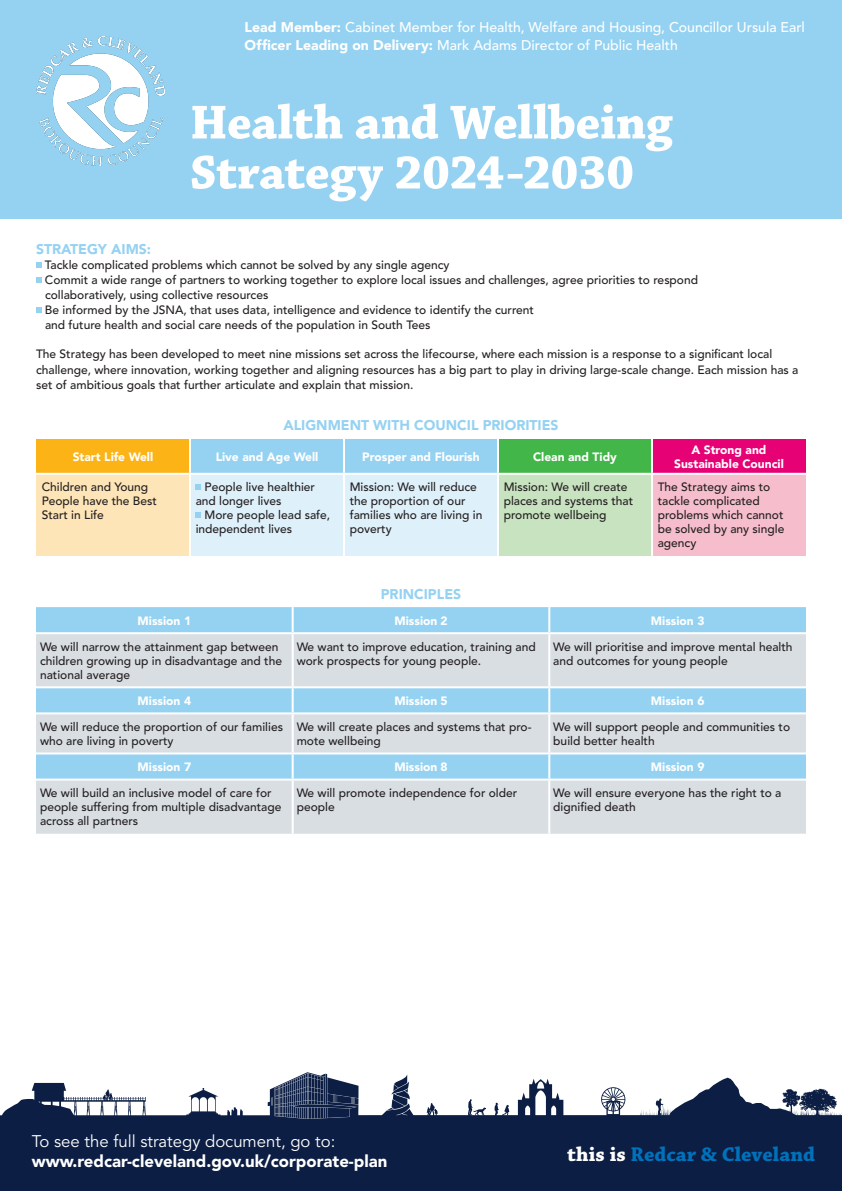
<style>
.page{position:relative;width:842px;height:1191px;background:#fff}
.page>*{position:absolute;margin:0;border:0;box-sizing:border-box;transform-origin:0 0}
.t1{font:700 50px/50px "Chaparral Pro";letter-spacing:-.01em;color:#fff}
.t2{font:700 20.9px "Chaparral Pro";letter-spacing:.005em;color:#0071bb}
.t3{font:900 16.7px/20.1px "Avenir LT Std";color:#fff}
.t4{font:500 14px/18px "Avenir LT Std";color:#fff}
.t5{font:900 14px "Avenir LT Std";color:#95d2f2}
.t6{font:500 12px/14px "Avenir LT Std";color:#231f20}
.t7{font:900 12px "Avenir LT Std";color:#fff}
.s1{font-weight:900}
.s2{font-weight:400}
.s3{color:#fff}
</style>
<div class="page">
<div style="left:0;top:0;width:842px;height:218px;background:#95d2f2"></div>
<img style="left:36px;top:36px;width:128px;height:129px">
<svg style="left:36px;top:262px;width:6px;height:6px"></svg>
<svg style="left:36px;top:277px;width:6px;height:6px"></svg>
<svg style="left:36px;top:307px;width:6px;height:6px"></svg>
<svg style="left:0;top:1072px;width:842px;height:119px;fill:#0c1e43"></svg>
<svg style="left:272px;top:1073px;width:86px;height:45px;background:#4b5873"></svg>
<div style="left:36px;top:439px;width:154px;height:35px;background:#fbb316"></div>
<div style="left:498px;top:439px;width:154px;height:35px;background:#42b649"></div>
<div style="left:652px;top:439px;width:154px;height:35px;background:#e60275"></div>
<div style="left:36px;top:474px;width:154px;height:82px;background:#fee5b8"></div>
<div style="left:498px;top:474px;width:154px;height:82px;background:#c8e3c0"></div>
<div style="left:652px;top:474px;width:154px;height:82px;background:#f6becd"></div>
<hr style="left:189px;top:439px;width:2px;height:34px;background:#fff">
<hr style="left:497px;top:439px;width:2px;height:34px;background:#fff">
<hr style="left:651px;top:439px;width:2px;height:34px;background:#fff">
<hr style="left:36px;top:473px;width:154px;height:2px;background:#fff">
<hr style="left:189px;top:475px;width:2px;height:81px;background:#fff">
<hr style="left:498px;top:473px;width:154px;height:2px;background:#fff">
<hr style="left:497px;top:475px;width:2px;height:81px;background:#fff">
<hr style="left:652px;top:473px;width:154px;height:2px;background:#fff">
<hr style="left:651px;top:475px;width:2px;height:81px;background:#fff">
<svg style="left:190px;top:439px;width:308px;height:117px;background:#cae7f7"></svg>
<div style="left:36px;top:607px;width:770px;height:25px;background:#95d2f2"></div>
<svg style="left:36px;top:634px;width:770px;height:199px;background:#c8dbe6"></svg>
<hr style="left:292px;top:607px;width:2px;height:25px;background:#fff">
<hr style="left:548px;top:607px;width:2px;height:25px;background:#fff">
<hr style="left:292px;top:634px;width:2px;height:52px;background:#fff">
<hr style="left:548px;top:634px;width:2px;height:52px;background:#fff">
<hr style="left:36px;top:686px;width:257px;height:2px;background:#fff">
<hr style="left:293px;top:686px;width:256px;height:2px;background:#fff">
<hr style="left:292px;top:688px;width:2px;height:24px;background:#fff">
<hr style="left:549px;top:686px;width:257px;height:2px;background:#fff">
<hr style="left:548px;top:688px;width:2px;height:24px;background:#fff">
<hr style="left:36px;top:712px;width:257px;height:2px;background:#fff">
<hr style="left:293px;top:712px;width:256px;height:2px;background:#fff">
<hr style="left:292px;top:714px;width:2px;height:38px;background:#fff">
<hr style="left:549px;top:712px;width:257px;height:2px;background:#fff">
<hr style="left:548px;top:714px;width:2px;height:38px;background:#fff">
<hr style="left:36px;top:752px;width:257px;height:2px;background:#fff">
<hr style="left:293px;top:752px;width:256px;height:2px;background:#fff">
<hr style="left:292px;top:754px;width:2px;height:24px;background:#fff">
<hr style="left:549px;top:752px;width:257px;height:2px;background:#fff">
<hr style="left:548px;top:754px;width:2px;height:24px;background:#fff">
<hr style="left:36px;top:778px;width:257px;height:2px;background:#fff">
<hr style="left:293px;top:778px;width:256px;height:2px;background:#fff">
<hr style="left:292px;top:780px;width:2px;height:53px;background:#fff">
<hr style="left:549px;top:778px;width:257px;height:2px;background:#fff">
<hr style="left:548px;top:780px;width:2px;height:53px;background:#fff">
<p class="t4" style="left:245px;top:19px;width:562px"><span class="s1">Lead Member:</span> Cabinet Member for Health, Welfare and Housing, Councillor Ursula Earl<br><span class="s1">Officer Leading on Delivery:</span> Mark Adams Director of Public Health</p>
<p class="t1" style="left:190px;top:99px;width:484px">Health and Wellbeing<br>Strategy 2024-2030</p>
<p class="t5" style="left:36px;top:241px;width:117px">STRATEGY AIMS:</p>
<p class="t6" style="left:45px;top:259px;width:406px">Tackle complicated problems which cannot be solved by any single agency</p>
<p class="t6" style="left:45px;top:273px;width:655px;line-height:15px">Commit a wide range of partners to working together to explore local issues and challenges, agree priorities to respond collaboratively, using collective resources</p>
<p class="t6" style="left:45px;top:303px;width:491px;line-height:15px">Be informed by the JSNA, that uses data, intelligence and evidence to identify the current and future health and social care needs of the population in South Tees</p>
<p class="t6" style="left:36px;top:347px;width:764px;line-height:15px">The Strategy has been developed to meet nine missions set across the lifecourse, where each mission is a response to a significant local challenge, where innovation, working together and aligning resources has a big part to play in driving large-scale change. Each mission has a set of ambitious goals that further articulate and explain that mission.</p>
<p class="t5" style="left:283px;top:417px;width:277px">ALIGNMENT WITH COUNCIL PRIORITIES</p>
<p class="t7" style="left:73px;top:449px;width:82px">Start Life Well</p>
<p class="t7" style="left:216px;top:449px;width:104px">Live and Age Well</p>
<p class="t7" style="left:362px;top:449px;width:119px">Prosper and Flourish</p>
<p class="t7" style="left:533px;top:449px;width:85px">Clean and Tidy</p>
<p class="t7" style="left:691px;top:442px;width:77px">A Strong and</p>
<p class="t7" style="left:674px;top:457px;width:111px">Sustainable Council</p>
<p class="t6" style="left:42px;top:480px;width:117px">Children and Young<br>People have the Best<br>Start in Life</p>
<p class="t6" style="left:196px;top:480px;width:121px;text-indent:9px">People live healthier and longer lives</p>
<p class="t6" style="left:196px;top:508px;width:136px;text-indent:9px">More people lead safe, independent lives</p>
<p class="t6" style="left:350px;top:480px;width:134px">Mission: We will reduce the proportion of our families who are living in poverty</p>
<p class="t6" style="left:504px;top:480px;width:131px">Mission: We will create places and systems that promote wellbeing</p>
<p class="t6" style="left:658px;top:480px;width:128px">The Strategy aims to tackle complicated problems which cannot be solved by any single agency</p>
<p class="t5" style="left:381px;top:585px;width:82px">PRINCIPLES</p>
<p class="t7" style="left:138px;top:613px;width:55px">Mission 1</p>
<p class="t7" style="left:394px;top:613px;width:55px">Mission 2</p>
<p class="t7" style="left:651px;top:613px;width:55px">Mission 3</p>
<p class="t6" style="left:40px;top:640px;width:244px">We will narrow the attainment gap between children growing up in disadvantage and the national average</p>
<p class="t6" style="left:297px;top:640px;width:241px">We want to improve education, training and work prospects for young people.</p>
<p class="t6" style="left:553px;top:640px;width:241px">We will prioritise and improve mental health and outcomes for young people</p>
<p class="t7" style="left:138px;top:693px;width:55px">Mission 4</p>
<p class="t7" style="left:394px;top:693px;width:55px">Mission 5</p>
<p class="t7" style="left:651px;top:693px;width:55px">Mission 6</p>
<p class="t6" style="left:40px;top:720px;width:245px">We will reduce the proportion of our families who are living in poverty</p>
<p class="t6" style="left:297px;top:720px;width:236px">We will create places and systems that pro&shy;mote wellbeing</p>
<p class="t6" style="left:553px;top:720px;width:238px">We will support people and communities to build better health</p>
<p class="t7" style="left:138px;top:759px;width:55px">Mission 7</p>
<p class="t7" style="left:394px;top:759px;width:55px">Mission 8</p>
<p class="t7" style="left:651px;top:759px;width:55px">Mission 9</p>
<p class="t6" style="left:40px;top:786px;width:243px">We will build an inclusive model of care for people suffering from multiple disadvantage across all partners</p>
<p class="t6" style="left:297px;top:786px;width:222px">We will promote independence for older people</p>
<p class="t6" style="left:553px;top:786px;width:230px">We will ensure everyone has the right to a dignified death</p>
<p class="t3" style="left:32px;top:1130px;width:357px"><span class="s2">To see the full strategy document, go to: </span>www.redcar-cleveland.gov.uk/corporate-plan</p>
<p class="t2" style="left:567px;top:1142px;width:249px"><span class="s3">this is</span> Redcar &amp; Cleveland</p>
</div>
